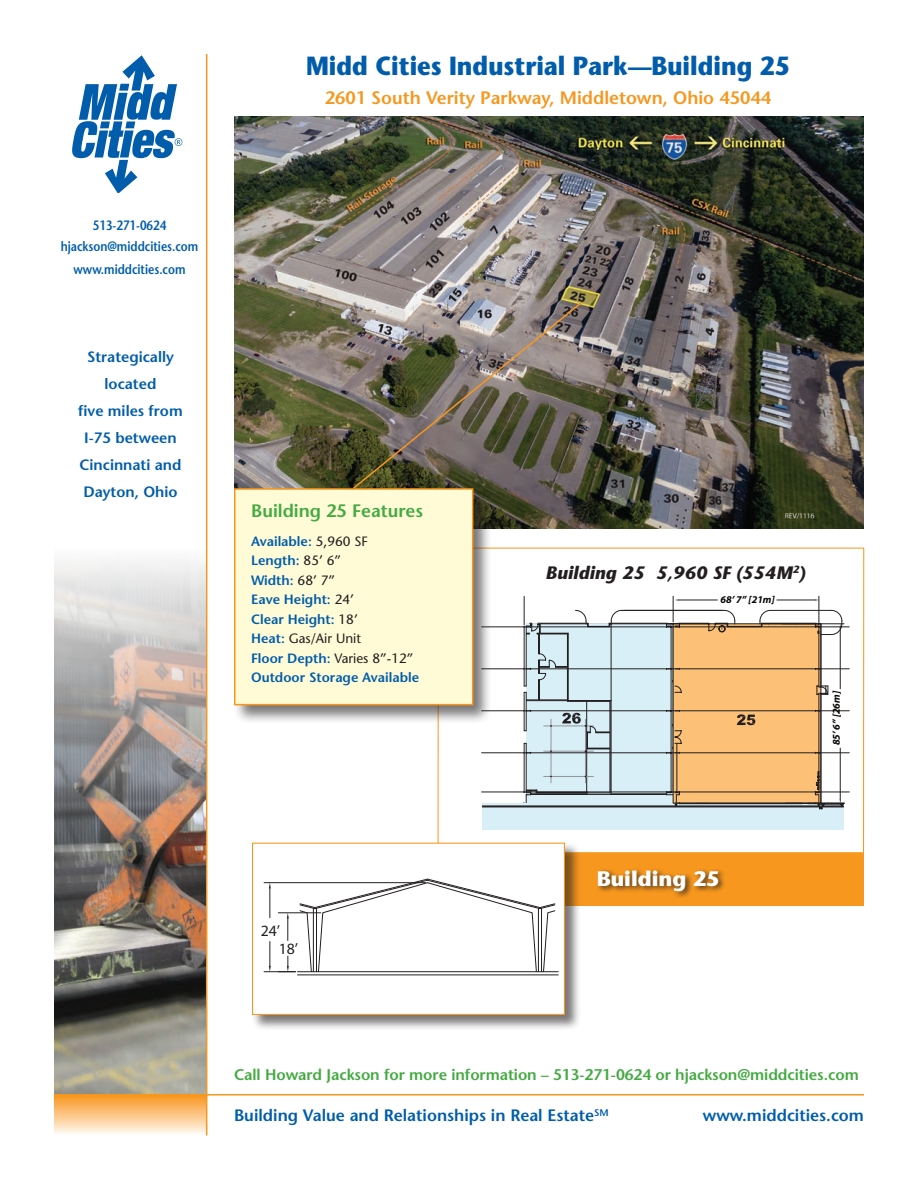
<style>
.page{position:relative;width:918px;height:1188px;background:#fff}
.page>*{position:absolute;margin:0;border:0;box-sizing:border-box;transform-origin:0 0}
.t1{font:700 26.25px "Stone Sans";color:#015dab;scale:.9 1}
.subheads{font:700 21px "Stone Sans";color:#fff}
.subheads-2{font:600 18px "Stone Sans";color:#f7971d}
.subheads-3{font:italic 700 18px "Stone Sans";color:#231f20}
.subheads-4{font:600 18px "Stone Sans";color:#44aa42}
.t2{font:600 16.5px "Stone Sans";color:#015dab}
.t3{font:15.75px/18.1px "Myriad Pro";color:#231f20}
.Subhead_1{font:600 15.45px "Stone Sans";letter-spacing:-.005em;color:#44aa42}
.subheads-5{font:600 15px/27px "Stone Sans";color:#015dab;text-align:center}
.body_text{font:600 13.5px "Stone Sans";color:#015dab}
.subheads-6{font:600 13.5px/21px "Stone Sans";color:#015dab;text-align:center;scale:.85 1}
.body_text-2{font:13.5px "Stone Sans";color:#231f20}
.t4{font:italic 700 10.35px "Myriad Pro";color:#040503}
.s1{font-weight:400;color:#231f20}
.s2{font-weight:600;color:#015dab}
</style>
<div class="page">
<img style="left:54px;top:549px;width:152px;height:545px">
<div style="left:54px;top:1095px;width:153px;height:41px;background:linear-gradient(to bottom,#f9941c,#fffdfa)"></div>
<svg style="left:72px;top:55px;width:110px;height:137px"></svg>
<hr style="left:206px;top:54px;width:1px;height:1082px;background:#f7971d">
<hr style="left:54px;top:1094px;width:810px;height:2px;background:#f7971d">
<div style="left:483px;top:722px;width:381px;height:184px;background:#f7971d"></div>
<div style="left:438px;top:548px;width:426px;height:305px;background:#fff"></div>
<div style="left:482px;top:803px;width:362px;height:27px;background:#d8eff8"></div>
<svg style="left:482px;top:627px;width:367px;height:179px"></svg>
<hr style="left:482px;top:807px;width:362px;height:1px;background:#231f20">
<hr style="left:482px;top:806px;width:362px;height:1px;background:#231f20">
<svg style="left:524px;top:596px;width:321px;height:213px"></svg>
<div style="left:251px;top:842px;width:330px;height:189px;background:#231f20;opacity:.6"></div>
<div style="left:253px;top:843px;width:311px;height:171px;background:#fff"></div>
<hr style="left:297px;top:971px;width:261px;height:1px;background:#231f20">
<hr style="left:297px;top:975px;width:261px;height:1px;background:#231f20">
<svg style="left:278px;top:879px;width:277px;height:93px"></svg>
<hr style="left:264px;top:882px;width:161px;height:1px;background:#231f20">
<hr style="left:264px;top:971px;width:31px;height:1px;background:#231f20">
<hr style="left:270px;top:888px;width:1px;height:30px;background:#231f20">
<svg style="left:269px;top:941px;width:2px;height:31px"></svg>
<div style="left:252px;top:843px;width:313px;height:172px;border:1px solid #f7971d"></div>
<div style="left:596px;top:868px;width:130px;height:31px;background:#231f20;opacity:.75"></div>
<img style="left:234px;top:116px;width:630px;height:413px">
<div style="left:233px;top:487px;width:260px;height:237px;background:#231f20;opacity:.6"></div>
<div style="left:234px;top:488px;width:239px;height:217px;background:#fffbd6;border:2px solid #f7971d"></div>
<img style="left:352px;top:301px;width:232px;height:189px">
<p class="subheads-6" style="left:61px;top:215px;width:163px">513-271-0624 hjackson@middcities.com</p>
<p class="subheads-6" style="left:74px;top:258px;width:133px">www.middcities.com</p>
<p class="subheads-5" style="left:78px;top:343px;width:106px">Strategically located<br>five miles from<br>I-75 between<br>Cincinnati and<br>Dayton, Ohio</p>
<p class="t1" style="left:306px;top:49px;width:539px">Midd Cities Industrial Park—Building 25</p>
<p class="subheads-2" style="left:325px;top:86px;width:448px">2601 South Verity Parkway, Middletown, Ohio 45044</p>
<p class="subheads-4" style="left:251px;top:500px;width:174px">Building 25 Features</p>
<p class="body_text" style="left:251px;top:533px;width:118px">Available: <span class="s1">5,960 SF</span></p>
<p class="body_text" style="left:251px;top:552px;width:92px">Length: <span class="s1">85’ 6”</span></p>
<p class="body_text" style="left:251px;top:571px;width:86px">Width: <span class="s1">68’ 7”</span></p>
<p class="body_text" style="left:251px;top:591px;width:104px">Eave Height: <span class="s1">24’</span></p>
<p class="body_text" style="left:251px;top:610px;width:108px">Clear Height: <span class="s1">18’</span></p>
<p class="body_text-2" style="left:251px;top:630px;width:112px"><span class="s2">Heat:</span> Gas/Air Unit</p>
<p class="body_text-2" style="left:251px;top:650px;width:164px"><span class="s2">Floor Depth:</span> Varies 8”-12”</p>
<p class="body_text" style="left:251px;top:669px;width:170px">Outdoor Storage Available</p>
<p class="subheads-3" style="left:545px;top:561px;width:261px">Building 25 5,960 SF (554M<sup>2</sup>)</p>
<p class="t4" style="left:720px;top:592px;width:56px">68’ 7” [21m]</p>
<p class="t4" style="left:830px;top:745px;width:56px;rotate:-90deg">85’ 6” [26m]</p>
<p class="t3" style="left:279px;top:921px;width:21px;text-indent:-18px">24’<br>18’</p>
<p class="subheads" style="left:597px;top:865px;width:124px">Building 25</p>
<p class="Subhead_1" style="left:234px;top:1065px;width:627px">Call Howard Jackson for more information – 513-271-0624 or hjackson@middcities.com</p>
<p class="t2" style="left:234px;top:1105px;width:376px">Building Value and Relationships in Real Estate<sup>SM</sup></p>
<p class="t2" style="left:703px;top:1105px;width:163px">www.middcities.com</p>
</div>
